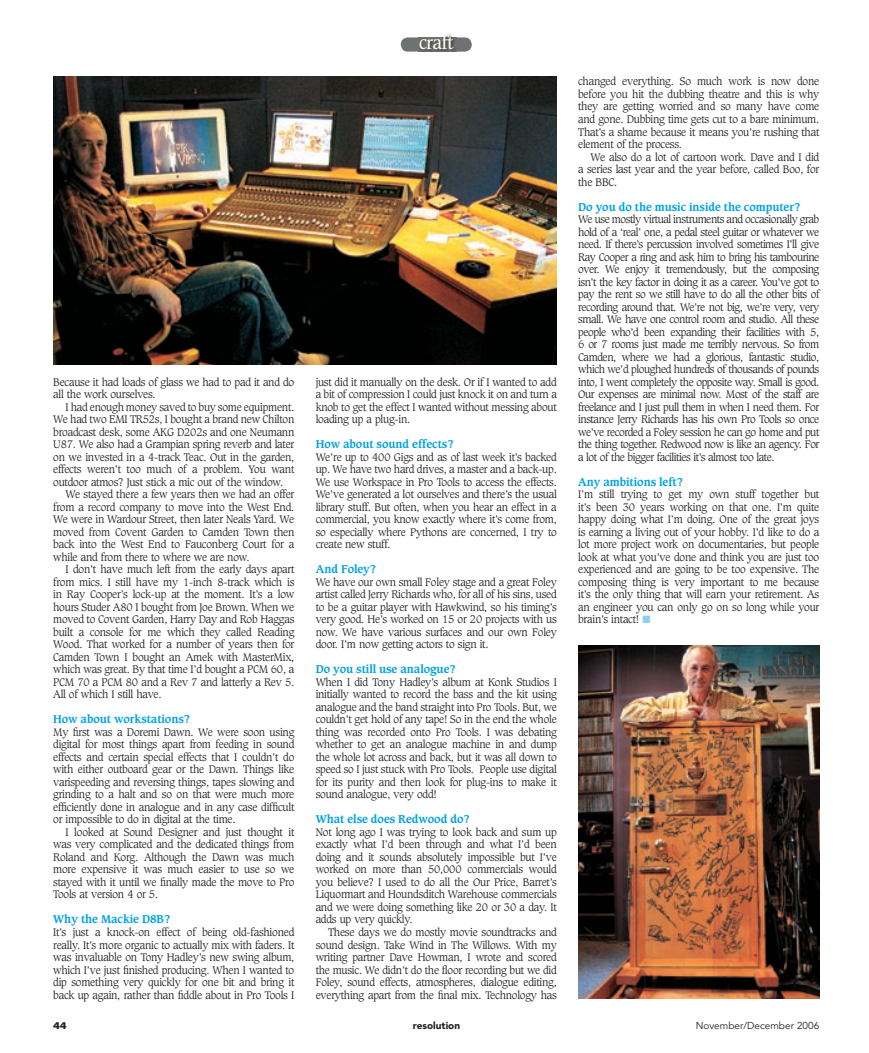
<style>
.page{position:relative;width:869px;height:1053px;background:#fff}
.page>*{position:absolute;margin:0;border:0;box-sizing:border-box;transform-origin:0 0}
.t1{font:17.5px "Caxton";letter-spacing:-.03em;color:#fffde9}
.t2{font:700 11px "Caxton";letter-spacing:-.005em;color:#00a1e3}
.t3{font:300 10.62px/12.5px "Caxton";letter-spacing:-.02em;color:#231f20;text-align:justify}
.t4{font:10px "Avenir";color:#231f20}
.t5{font:900 10px "Avenir";color:#231f20}
.t6{font:700 10px "Folio";color:#231f20}
.s1{color:#8ed0f2}
</style>
<div class="page">
<div style="left:400px;top:37px;width:71px;height:15px;background:#6f7273;border-radius:7px"></div>
<img style="left:444px;top:34px;width:9px;height:3px">
<img style="left:419px;top:37px;width:36px;height:14px">
<img style="left:53px;top:77px;width:503px;height:287px">
<img style="left:578px;top:645px;width:241px;height:353px">
<h1 class="t1" style="left:419px;top:33px;width:35px">craft</h1>
<p class="t3" style="left:53px;top:376px;width:242px">Because it had loads of glass we had to pad it and do all the work ourselves.</p>
<p class="t3" style="left:53px;top:401px;width:242px;text-indent:12px">I had enough money saved to buy some equipment.<br>We had two EMI TR52s, I bought a brand new Chilton broadcast desk, some AKG D202s and one Neumann U87. We also had a Grampian spring reverb and later on we invested in a 4-track Teac. Out in the garden, effects weren’t too much of a problem. You want outdoor atmos? Just stick a mic out of the window.</p>
<p class="t3" style="left:53px;top:488px;width:242px;text-indent:12px">We stayed there a few years then we had an offer from a record company to move into the West End.<br>We were in Wardour Street, then later Neals Yard. We moved from Covent Garden to Camden Town then back into the West End to Fauconberg Court for a while and from there to where we are now.</p>
<p class="t3" style="left:53px;top:563px;width:242px;text-indent:12px">I don’t have much left from the early days apart from mics. I still have my 1-inch 8-track which is in Ray Cooper’s lock-up at the moment. It’s a low hours Studer A80 I bought from Joe Brown. When we moved to Covent Garden, Harry Day and Rob Haggas built a console for me which they called Reading Wood. That worked for a number of years then for Camden Town I bought an Amek with MasterMix, which was great. By that time I’d bought a PCM 60, a PCM 70 a PCM 80 and a Rev 7 and latterly a Rev 5.<br>All of which I still have.</p>
<p class="t2" style="left:53px;top:712px;width:139px">How about workstations?</p>
<p class="t3" style="left:53px;top:726px;width:242px">My first was a Doremi Dawn. We were soon using digital for most things apart from feeding in sound effects and certain special effects that I couldn’t do with either outboard gear or the Dawn. Things like varispeeding and reversing things, tapes slowing and grinding to a halt and so on that were much more efficiently done in analogue and in any case difficult or impossible to do in digital at the time.</p>
<p class="t3" style="left:53px;top:826px;width:242px;text-indent:12px">I looked at Sound Designer and just thought it was very complicated and the dedicated things from Roland and Korg. Although the Dawn was much more expensive it was much easier to use so we stayed with it until we finally made the move to Pro Tools at version 4 or 5.</p>
<p class="t2" style="left:53px;top:912px;width:119px">Why the Mackie D8B?</p>
<p class="t3" style="left:53px;top:926px;width:242px">It’s just a knock-on effect of being old-fashioned really. It’s more organic to actually mix with faders. It was invaluable on Tony Hadley’s new swing album, which I’ve just finished producing. When I wanted to dip something very quickly for one bit and bring it back up again, rather than fiddle about in Pro Tools I</p>
<p class="t3" style="left:315px;top:376px;width:242px">just did it manually on the desk. Or if I wanted to add a bit of compression I could just knock it on and turn a knob to get the effect I wanted without messing about loading up a plug-in.</p>
<p class="t2" style="left:315px;top:437px;width:140px">How about sound effects?</p>
<p class="t3" style="left:315px;top:451px;width:242px">We’re up to 400 Gigs and as of last week it’s backed up. We have two hard drives, a master and a back-up.<br>We use Workspace in Pro Tools to access the effects.<br>We’ve generated a lot ourselves and there’s the usual library stuff. But often, when you hear an effect in a commercial, you know exactly where it’s come from, so especially where Pythons are concerned, I try to create new stuff.</p>
<p class="t2" style="left:315px;top:562px;width:62px">And Foley?</p>
<p class="t3" style="left:315px;top:576px;width:242px">We have our own small Foley stage and a great Foley artist called Jerry Richards who, for all of his sins, used to be a guitar player with Hawkwind, so his timing’s very good. He’s worked on 15 or 20 projects with us now. We have various surfaces and our own Foley door. I’m now getting actors to sign it.</p>
<p class="t2" style="left:315px;top:662px;width:142px">Do you still use analogue?</p>
<p class="t3" style="left:315px;top:676px;width:242px">When I did Tony Hadley’s album at Konk Studios I initially wanted to record the bass and the kit using analogue and the band straight into Pro Tools. But, we couldn’t get hold of any tape! So in the end the whole thing was recorded onto Pro Tools. I was debating whether to get an analogue machine in and dump the whole lot across and back, but it was all down to speed so I just stuck with Pro Tools. People use digital for its purity and then look for plug-ins to make it sound analogue, very odd!</p>
<p class="t2" style="left:315px;top:812px;width:156px">What else does Redwood do?</p>
<p class="t3" style="left:315px;top:826px;width:242px">Not long ago I was trying to look back and sum up exactly what I’d been through and what I’d been doing and it sounds absolutely impossible but I’ve worked on more than 50,000 commercials would you believe? I used to do all the Our Price, Barret’s Liquormart and Houndsditch Warehouse commercials and we were doing something like 20 or 30 a day. It adds up very quickly.</p>
<p class="t3" style="left:315px;top:926px;width:242px;text-indent:12px">These days we do mostly movie soundtracks and sound design. Take Wind in The Willows. With my writing partner Dave Howman, I wrote and scored the music. We didn’t do the floor recording but we did Foley, sound effects, atmospheres, dialogue editing, everything apart from the final mix. Technology has</p>
<p class="t3" style="left:578px;top:76px;width:242px">changed everything. So much work is now done before you hit the dubbing theatre and this is why they are getting worried and so many have come and gone. Dubbing time gets cut to a bare minimum.<br>That’s a shame because it means you’re rushing that element of the process.</p>
<p class="t3" style="left:578px;top:151px;width:242px;text-indent:12px">We also do a lot of cartoon work. Dave and I did a series last year and the year before, called Boo, for the BBC.</p>
<p class="t2" style="left:578px;top:200px;width:224px">Do you do the music inside the computer?</p>
<p class="t3" style="left:578px;top:213px;width:242px">We use mostly virtual instruments and occasionally grab hold of a ‘real’ one, a pedal steel guitar or whatever we need. If there’s percussion involved sometimes I’ll give Ray Cooper a ring and ask him to bring his tambourine over. We enjoy it tremendously, but the composing isn’t the key factor in doing it as a career. You’ve got to pay the rent so we still have to do all the other bits of recording around that. We’re not big, we’re very, very small. We have one control room and studio. All these people who’d been expanding their facilities with 5, 6 or 7 rooms just made me terribly nervous. So from Camden, where we had a glorious, fantastic studio, which we’d ploughed hundreds of thousands of pounds into, I went completely the opposite way. Small is good.<br>Our expenses are minimal now. Most of the staff are freelance and I just pull them in when I need them. For instance Jerry Richards has his own Pro Tools so once we’ve recorded a Foley session he can go home and put the thing together. Redwood now is like an agency. For a lot of the bigger facilities it’s almost too late.</p>
<p class="t2" style="left:578px;top:475px;width:107px">Any ambitions left?</p>
<p class="t3" style="left:578px;top:488px;width:242px">I’m still trying to get my own stuff together but it’s been 30 years working on that one. I’m quite happy doing what I’m doing. One of the great joys is earning a living out of your hobby. I’d like to do a lot more project work on documentaries, but people look at what you’ve done and think you are just too experienced and are going to be too expensive. The composing thing is very important to me because it’s the only thing that will earn your retirement. As an engineer you can only go on so long while your brain’s intact! <span class="s1">■</span></p>
<p class="t6" style="left:53px;top:1019px;width:15px">44</p>
<p class="t5" style="left:412px;top:1019px;width:49px">resolution</p>
<p class="t4" style="left:695px;top:1019px;width:125px">November/December 2006</p>
</div>
